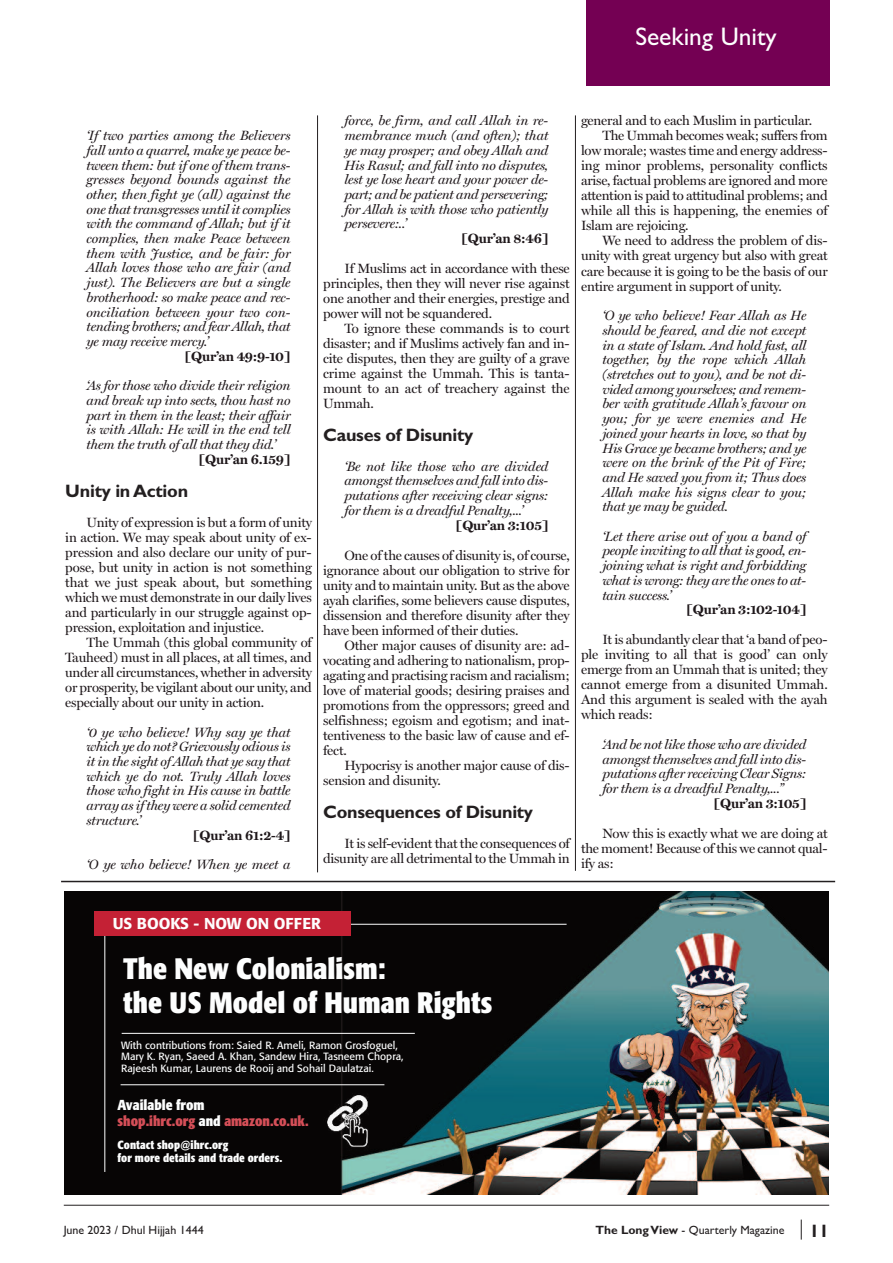
<style>
.page{position:relative;width:893px;height:1263px;background:#fff}
.page>*{position:absolute;margin:0;border:0;box-sizing:border-box;transform-origin:0 0}
.t1{font:700 condensed 29.25px/33.9px "Formata";color:#fdfefe}
.t2{font:25.5px "Gill Sans";color:#fdfefe}
.t3{font:700 18px "Gill Sans";letter-spacing:-.015em;color:#231f20}
.t4{font:500 15.6px "Formata";color:#fdfefe}
.t5{font:700 condensed 14.25px/15.6px "Formata";color:#d54f58}
.t6{font:13.5px/15px "Miller Display";letter-spacing:-.015em;color:#1e171a;text-align:justify}
.t7{font:italic 13.5px/14.7px "Miller Display";letter-spacing:-.015em;color:#1e171a;text-align:justify}
.t8{font:700 13.5px "Miller Text";letter-spacing:-.015em;color:#1e171a}
.t9{font:12px "Gill Sans";color:#231f20}
.t10{font:700 condensed 11.7px/13px "Formata";color:#fdfefe}
.t11{font:10.35px/11.7px "Formata";color:#fdfefe}
.s1{color:#fdfefe}
.s2{font-weight:700}
</style>
<div class="page">
<hr style="left:64px;top:1205px;width:765px;height:1px;background:#231f20">
<svg style="left:801px;top:1219px;width:1px;height:20px"></svg>
<div style="left:586px;top:0;width:243px;height:86px;background:#740053"></div>
<hr style="left:317px;top:115px;width:1px;height:757px;background:#231f20">
<hr style="left:575px;top:115px;width:1px;height:756px;background:#231f20">
<img style="left:64px;top:891px;width:765px;height:303px">
<hr style="left:104px;top:933px;width:1px;height:239px;background:#fdfefe">
<hr style="left:216px;top:924px;width:351px;height:1px;background:#fdfefe">
<div style="left:95px;top:912px;width:256px;height:24px;background:#c42135"></div>
<hr style="left:122px;top:1033px;width:293px;height:1px;background:#fdfefe">
<hr style="left:121px;top:1084px;width:263px;height:1px;background:#fdfefe">
<hr style="left:61px;top:881px;width:774px;height:1px;background:#231f20">
<img style="left:322px;top:1091px;width:52px;height:59px">
<h2 class="t2" style="left:635px;top:21px;width:143px">Seeking Unity</h2>
<p class="t7" style="left:87px;top:128px;width:206px">‘If two parties among the Believers fall unto a quarrel, make ye peace be&shy;tween them: but if one of them trans&shy;gresses beyond bounds against the other, then fight ye (all) against the one that transgresses until it complies with the command of Allah; but if it complies, then make Peace between them with Justice, and be fair: for Allah loves those who are fair (and just). The Believers are but a single brotherhood: so make peace and rec&shy;onciliation between your two con&shy;tending brothers; and fear Allah, that ye may receive mercy.’</p>
<p class="t8" style="left:185px;top:348px;width:107px">[Qur’an 49:9-10]</p>
<p class="t7" style="left:87px;top:378px;width:206px">‘As for those who divide their religion and break up into sects, thou hast no part in them in the least; their affair is with Allah: He will in the end tell them the truth of all that they did.’</p>
<p class="t8" style="left:199px;top:451px;width:93px">[Qur’an 6.159]</p>
<h3 class="t3" style="left:65px;top:480px;width:124px">Unity in Action</h3>
<p class="t6" style="left:65px;top:515px;width:248px;text-indent:21px">Unity of expression is but a form of unity in action. We may speak about unity of ex&shy;pression and also declare our unity of pur&shy;pose, but unity in action is not something that we just speak about, but something which we must demonstrate in our daily lives and particularly in our struggle against op&shy;pression, exploitation and injustice.</p>
<p class="t6" style="left:65px;top:635px;width:248px;text-indent:21px">The Ummah (this global community of Tauheed) must in all places, at all times, and under all circumstances, whether in adversity or prosperity, be vigilant about our unity, and especially about our unity in action.</p>
<p class="t7" style="left:87px;top:725px;width:206px">‘0 ye who believe! Why say ye that which ye do not? Grievously odious is it in the sight of Allah that ye say that which ye do not. Truly Allah loves those who fight in His cause in battle array as ifthey were a solid cemented structure.’</p>
<p class="t8" style="left:193px;top:827px;width:99px">[Qur’an 61:2-4]</p>
<p class="t7" style="left:87px;top:857px;width:206px">‘O ye who believe! When ye meet a</p>
<p class="t7" style="left:344px;top:113px;width:206px">force, be firm, and call Allah in re&shy;membrance much (and often); that ye may prosper; and obey Allah and His Rasul; and fall into no disputes, lest ye lose heart and your power de&shy;part; and be patient and persevering; for Allah is with those who patiently persevere:..’</p>
<p class="t8" style="left:461px;top:230px;width:89px">[Qur’an 8:46]</p>
<p class="t6" style="left:323px;top:261px;width:248px;text-indent:21px">If Muslims act in accordance with these principles, then they will never rise against one another and their energies, prestige and power will not be squandered.</p>
<p class="t6" style="left:323px;top:321px;width:248px;text-indent:21px">To ignore these commands is to court disaster; and if Muslims actively fan and in&shy;cite disputes, then they are guilty of a grave crime against the Ummah. This is tanta&shy;mount to an act of treachery against the Ummah.</p>
<h3 class="t3" style="left:323px;top:424px;width:152px">Causes of Disunity</h3>
<p class="t7" style="left:344px;top:459px;width:206px">‘Be not like those who are divided amongst themselves and fall into dis&shy;putations after receiving clear signs: for them is a dreadful Penalty,...’</p>
<p class="t8" style="left:456px;top:517px;width:94px">[Qur’an 3:105]</p>
<p class="t6" style="left:323px;top:547px;width:248px;text-indent:21px">One ofthe causes of disunity is, of course, ignorance about our obligation to strive for unity and to maintain unity. But as the above ayah clarifies, some believers cause disputes, dissension and therefore disunity after they have been informed of their duties.</p>
<p class="t6" style="left:323px;top:637px;width:248px;text-indent:21px">Other major causes of disunity are: ad&shy;vocating and adhering to nationalism, prop&shy;agating and practising racism and racialism; love of material goods; desiring praises and promotions from the oppressors; greed and selfishness; egoism and egotism; and inat&shy;tentiveness to the basic law of cause and ef&shy;fect.</p>
<p class="t6" style="left:323px;top:757px;width:248px;text-indent:21px">Hypocrisy is another major cause of dis&shy;sension and disunity.</p>
<h3 class="t3" style="left:323px;top:801px;width:211px">Consequences of Disunity</h3>
<p class="t6" style="left:323px;top:835px;width:248px;text-align:right">It is self-evident that the consequences of disunity are all detrimental to the Ummah in</p>
<p class="t6" style="left:581px;top:113px;width:233px">general and to each Muslim in particular.</p>
<p class="t6" style="left:602px;top:128px;width:227px">The Ummah becomes weak; suffers from</p>
<p class="t6" style="left:581px;top:143px;width:248px">low morale; wastes time and energy address-</p>
<p class="t6" style="left:581px;top:158px;width:248px">ing minor problems, personality conflicts</p>
<p class="t6" style="left:581px;top:173px;width:248px">arise, factual problems are ignored and more</p>
<p class="t6" style="left:581px;top:188px;width:248px">attention is paid to attitudinal problems; and</p>
<p class="t6" style="left:581px;top:203px;width:248px">while all this is happening, the enemies of</p>
<p class="t6" style="left:581px;top:218px;width:109px">Islam are rejoicing.</p>
<p class="t6" style="left:602px;top:233px;width:227px">We need to address the problem of dis-</p>
<p class="t6" style="left:581px;top:248px;width:248px">unity with great urgency but also with great</p>
<p class="t6" style="left:581px;top:263px;width:248px">care because it is going to be the basis of our</p>
<p class="t6" style="left:581px;top:278px;width:202px">entire argument in support of unity.</p>
<p class="t7" style="left:602px;top:308px;width:206px">‘O ye who believe! Fear Allah as He should be feared, and die not except in a state of Islam. And hold fast, all together, by the rope which Allah (stretches out to you), and be not di&shy;vided among yourselves; and remem&shy;ber with gratitude Allah’s favour on you; for ye were enemies and He joined your hearts in love, so that by His Grace ye became brothers; and ye were on the brink of the Pit of Fire; and He saved you from it; Thus does Allah make his signs clear to you; that ye may be guided.</p>
<p class="t7" style="left:602px;top:529px;width:206px">‘Let there arise out of you a band of people inviting to all that is good, en&shy;joining what is right and forbidding what is wrong: they are the ones to at&shy;tain success.’</p>
<p class="t8" style="left:686px;top:602px;width:122px">[Qur’an 3:102-104]</p>
<p class="t6" style="left:581px;top:632px;width:248px;text-indent:21px">It is abundantly clear that ‘a band of peo&shy;ple inviting to all that is good’ can only emerge from an Ummah that is united; they cannot emerge from a disunited Ummah.<br>And this argument is sealed with the ayah which reads:</p>
<p class="t7" style="left:602px;top:737px;width:206px">‘And be not like those who are divided amongst themselves and fall into dis&shy;putations after receiving Clear Signs: for them is a dreadful Penalty,...”</p>
<p class="t8" style="left:714px;top:795px;width:94px">[Qur’an 3:105]</p>
<p class="t6" style="left:581px;top:826px;width:248px;text-indent:21px">Now this is exactly what we are doing at the moment! Because ofthis we cannot qual&shy;ify as:</p>
<p class="t4" style="left:113px;top:917px;width:210px">US BOOKS - NOW ON OFFER</p>
<h1 class="t1" style="left:123px;top:954px;width:371px">The New Colonialism:<br>the US Model of Human Rights</h1>
<p class="t11" style="left:121px;top:1040px;width:284px">With contributions from: Saied R. Ameli, Ramon Grosfoguel,<br>Mary K. Ryan, Saeed A. Khan, Sandew Hira, Tasneem Chopra,<br>Rajeesh Kumar, Laurens de Rooij and Sohail Daulatzai.</p>
<p class="t5" style="left:118px;top:1098px;width:193px"><span class="s1">Available from<br></span>shop.ihrc.org <span class="s1">and</span> amazon.co.uk.</p>
<p class="t10" style="left:118px;top:1140px;width:166px">Contact shop@ihrc.org<br>for more details and trade orders.</p>
<p class="t9" style="left:64px;top:1222px;width:141px">June 2023 / Dhul Hijjah 1444</p>
<p class="t9" style="left:595px;top:1222px;width:191px"><span class="s2">The LongView</span> - Quarterly Magazine</p>
<h3 class="t3" style="left:809px;top:1220px;width:21px">11</h3>
</div>
